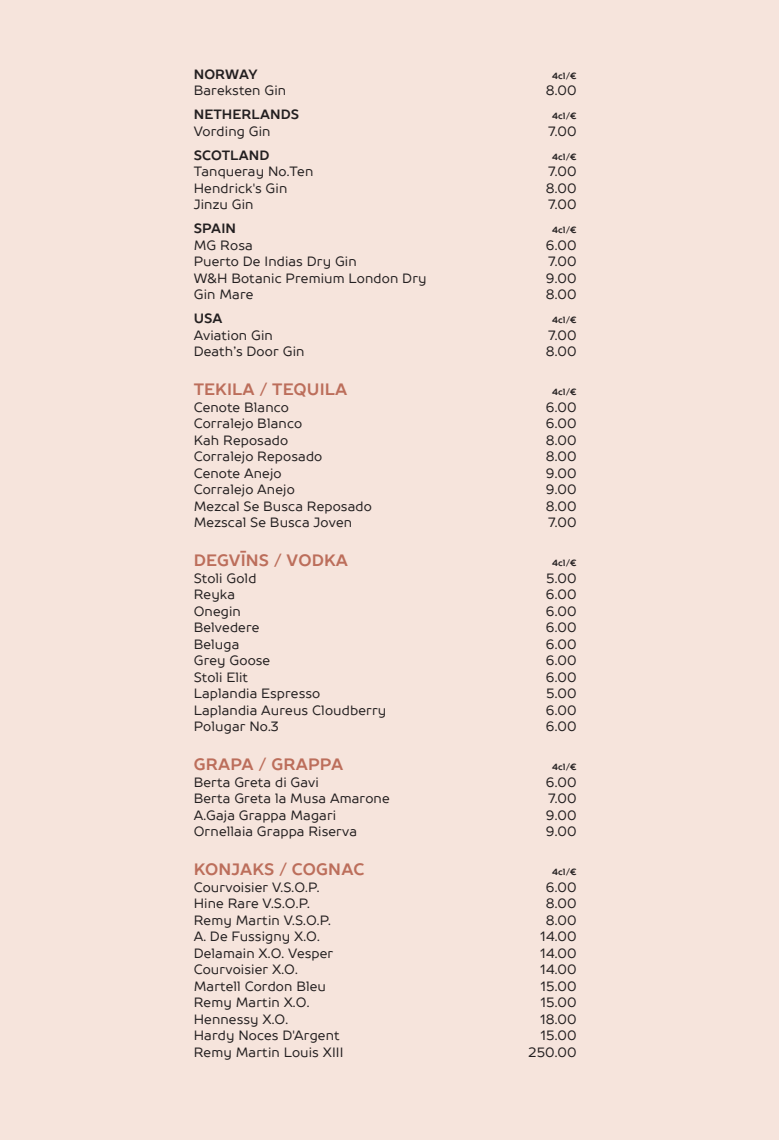
<style>
.page{position:relative;width:779px;height:1140px;background:#fff}
.page>*{position:absolute;margin:0;border:0;box-sizing:border-box;transform-origin:0 0}
.t1{font:700 16.5px "TT Prosto Sans";letter-spacing:.01em;color:#bc6e5b;scale:.95 1}
.t2{font:13.5px "TT Prosto Sans";letter-spacing:.01em;color:#231f20;scale:.95 1}
.t3{font:700 13.5px "TT Prosto Sans";letter-spacing:.01em;color:#231f20;scale:.95 1}
.t4{font:700 9px "TT Prosto Sans";letter-spacing:.01em;color:#231f20;scale:.95 1}
.s1{font-weight:400}
</style>
<div class="page">
<div style="left:0;top:0;width:778px;height:1140px;background:#f6e4dc"></div>
<p class="t3" style="left:194px;top:65px;width:69px">NORWAY</p>
<p class="t4" style="left:552px;top:69px;width:27px">4cl<span class="s1">/</span>€</p>
<p class="t2" style="left:194px;top:81px;width:99px">Bareksten Gin</p>
<p class="t2" style="left:545px;top:81px;width:34px">8.00</p>
<p class="t3" style="left:194px;top:105px;width:112px">NETHERLANDS</p>
<p class="t4" style="left:552px;top:110px;width:27px">4cl<span class="s1">/</span>€</p>
<p class="t2" style="left:194px;top:122px;width:82px">Vording Gin</p>
<p class="t2" style="left:548px;top:122px;width:32px">7.00</p>
<p class="t3" style="left:194px;top:146px;width:81px">SCOTLAND</p>
<p class="t4" style="left:552px;top:150px;width:27px">4cl<span class="s1">/</span>€</p>
<p class="t2" style="left:194px;top:162px;width:127px">Tanqueray No.Ten</p>
<p class="t2" style="left:548px;top:162px;width:32px">7.00</p>
<p class="t2" style="left:194px;top:179px;width:100px">Hendrick's Gin</p>
<p class="t2" style="left:545px;top:179px;width:34px">8.00</p>
<p class="t2" style="left:194px;top:195px;width:64px">Jinzu Gin</p>
<p class="t2" style="left:548px;top:195px;width:32px">7.00</p>
<p class="t3" style="left:194px;top:219px;width:46px">SPAIN</p>
<p class="t4" style="left:552px;top:224px;width:27px">4cl<span class="s1">/</span>€</p>
<p class="t2" style="left:194px;top:236px;width:64px">MG Rosa</p>
<p class="t2" style="left:545px;top:236px;width:34px">6.00</p>
<p class="t2" style="left:194px;top:252px;width:173px">Puerto De Indias Dry Gin</p>
<p class="t2" style="left:548px;top:252px;width:32px">7.00</p>
<p class="t2" style="left:194px;top:269px;width:246px">W&amp;H Botanic Premium London Dry</p>
<p class="t2" style="left:545px;top:269px;width:34px">9.00</p>
<p class="t2" style="left:194px;top:285px;width:64px">Gin Mare</p>
<p class="t2" style="left:545px;top:285px;width:34px">8.00</p>
<p class="t3" style="left:194px;top:309px;width:32px">USA</p>
<p class="t4" style="left:552px;top:314px;width:27px">4cl<span class="s1">/</span>€</p>
<p class="t2" style="left:194px;top:326px;width:85px">Aviation Gin</p>
<p class="t2" style="left:548px;top:326px;width:32px">7.00</p>
<p class="t2" style="left:194px;top:342px;width:118px">Death’s Door Gin</p>
<p class="t2" style="left:545px;top:342px;width:34px">8.00</p>
<p class="t1" style="left:194px;top:378px;width:163px">TEKILA <span class="s1">/</span> TEQUILA</p>
<p class="t4" style="left:552px;top:386px;width:27px">4cl<span class="s1">/</span>€</p>
<p class="t2" style="left:194px;top:398px;width:102px">Cenote Blanco</p>
<p class="t2" style="left:545px;top:398px;width:34px">6.00</p>
<p class="t2" style="left:194px;top:414px;width:115px">Corralejo Blanco</p>
<p class="t2" style="left:545px;top:414px;width:34px">6.00</p>
<p class="t2" style="left:194px;top:431px;width:101px">Kah Reposado</p>
<p class="t2" style="left:545px;top:431px;width:34px">8.00</p>
<p class="t2" style="left:194px;top:447px;width:137px">Corralejo Reposado</p>
<p class="t2" style="left:545px;top:447px;width:34px">8.00</p>
<p class="t2" style="left:194px;top:464px;width:94px">Cenote Anejo</p>
<p class="t2" style="left:545px;top:464px;width:34px">9.00</p>
<p class="t2" style="left:194px;top:480px;width:108px">Corralejo Anejo</p>
<p class="t2" style="left:545px;top:480px;width:34px">9.00</p>
<p class="t2" style="left:194px;top:497px;width:189px">Mezcal Se Busca Reposado</p>
<p class="t2" style="left:545px;top:497px;width:34px">8.00</p>
<p class="t2" style="left:194px;top:513px;width:168px">Mezscal Se Busca Joven</p>
<p class="t2" style="left:548px;top:513px;width:32px">7.00</p>
<p class="t1" style="left:194px;top:549px;width:164px">DEGVĪNS <span class="s1">/</span> VODKA</p>
<p class="t4" style="left:552px;top:557px;width:27px">4cl<span class="s1">/</span>€</p>
<p class="t2" style="left:194px;top:569px;width:68px">Stoli Gold</p>
<p class="t2" style="left:546px;top:569px;width:33px">5.00</p>
<p class="t2" style="left:194px;top:585px;width:45px">Reyka</p>
<p class="t2" style="left:545px;top:585px;width:34px">6.00</p>
<p class="t2" style="left:194px;top:602px;width:51px">Onegin</p>
<p class="t2" style="left:545px;top:602px;width:34px">6.00</p>
<p class="t2" style="left:194px;top:618px;width:71px">Belvedere</p>
<p class="t2" style="left:545px;top:618px;width:34px">6.00</p>
<p class="t2" style="left:194px;top:635px;width:49px">Beluga</p>
<p class="t2" style="left:545px;top:635px;width:34px">6.00</p>
<p class="t2" style="left:194px;top:651px;width:82px">Grey Goose</p>
<p class="t2" style="left:545px;top:651px;width:34px">6.00</p>
<p class="t2" style="left:194px;top:668px;width:59px">Stoli Elit</p>
<p class="t2" style="left:545px;top:668px;width:34px">6.00</p>
<p class="t2" style="left:194px;top:684px;width:135px">Laplandia Espresso</p>
<p class="t2" style="left:546px;top:684px;width:33px">5.00</p>
<p class="t2" style="left:194px;top:701px;width:204px">Laplandia Aureus Cloudberry</p>
<p class="t2" style="left:545px;top:701px;width:34px">6.00</p>
<p class="t2" style="left:194px;top:717px;width:91px">Polugar No.3</p>
<p class="t2" style="left:545px;top:717px;width:34px">6.00</p>
<p class="t1" style="left:194px;top:753px;width:159px">GRAPA <span class="s1">/</span> GRAPPA</p>
<p class="t4" style="left:552px;top:761px;width:27px">4cl<span class="s1">/</span>€</p>
<p class="t2" style="left:194px;top:773px;width:133px">Berta Greta di Gavi</p>
<p class="t2" style="left:545px;top:773px;width:34px">6.00</p>
<p class="t2" style="left:194px;top:789px;width:208px">Berta Greta la Musa Amarone</p>
<p class="t2" style="left:548px;top:789px;width:32px">7.00</p>
<p class="t2" style="left:194px;top:806px;width:151px">A.Gaja Grappa Magari</p>
<p class="t2" style="left:545px;top:806px;width:34px">9.00</p>
<p class="t2" style="left:194px;top:822px;width:173px">Ornellaia Grappa Riserva</p>
<p class="t2" style="left:545px;top:822px;width:34px">9.00</p>
<p class="t1" style="left:194px;top:858px;width:181px">KONJAKS <span class="s1">/</span> COGNAC</p>
<p class="t4" style="left:552px;top:866px;width:27px">4cl<span class="s1">/</span>€</p>
<p class="t2" style="left:194px;top:878px;width:134px">Courvoisier V.S.O.P.</p>
<p class="t2" style="left:545px;top:878px;width:34px">6.00</p>
<p class="t2" style="left:194px;top:894px;width:124px">Hine Rare V.S.O.P.</p>
<p class="t2" style="left:545px;top:894px;width:34px">8.00</p>
<p class="t2" style="left:194px;top:911px;width:146px">Remy Martin V.S.O.P.</p>
<p class="t2" style="left:545px;top:911px;width:34px">8.00</p>
<p class="t2" style="left:194px;top:927px;width:134px">A. De Fussigny X.O.</p>
<p class="t2" style="left:540px;top:927px;width:40px">14.00</p>
<p class="t2" style="left:194px;top:944px;width:148px">Delamain X.O. Vesper</p>
<p class="t2" style="left:540px;top:944px;width:40px">14.00</p>
<p class="t2" style="left:194px;top:960px;width:111px">Courvoisier X.O.</p>
<p class="t2" style="left:540px;top:960px;width:40px">14.00</p>
<p class="t2" style="left:194px;top:977px;width:141px">Martell Cordon Bleu</p>
<p class="t2" style="left:540px;top:977px;width:40px">15.00</p>
<p class="t2" style="left:194px;top:993px;width:123px">Remy Martin X.O.</p>
<p class="t2" style="left:540px;top:993px;width:40px">15.00</p>
<p class="t2" style="left:194px;top:1010px;width:101px">Hennessy X.O.</p>
<p class="t2" style="left:539px;top:1010px;width:40px">18.00</p>
<p class="t2" style="left:194px;top:1026px;width:155px">Hardy Noces D'Argent</p>
<p class="t2" style="left:540px;top:1026px;width:40px">15.00</p>
<p class="t2" style="left:194px;top:1043px;width:159px">Remy Martin Louis XIII</p>
<p class="t2" style="left:528px;top:1043px;width:52px">250.00</p>
</div>
